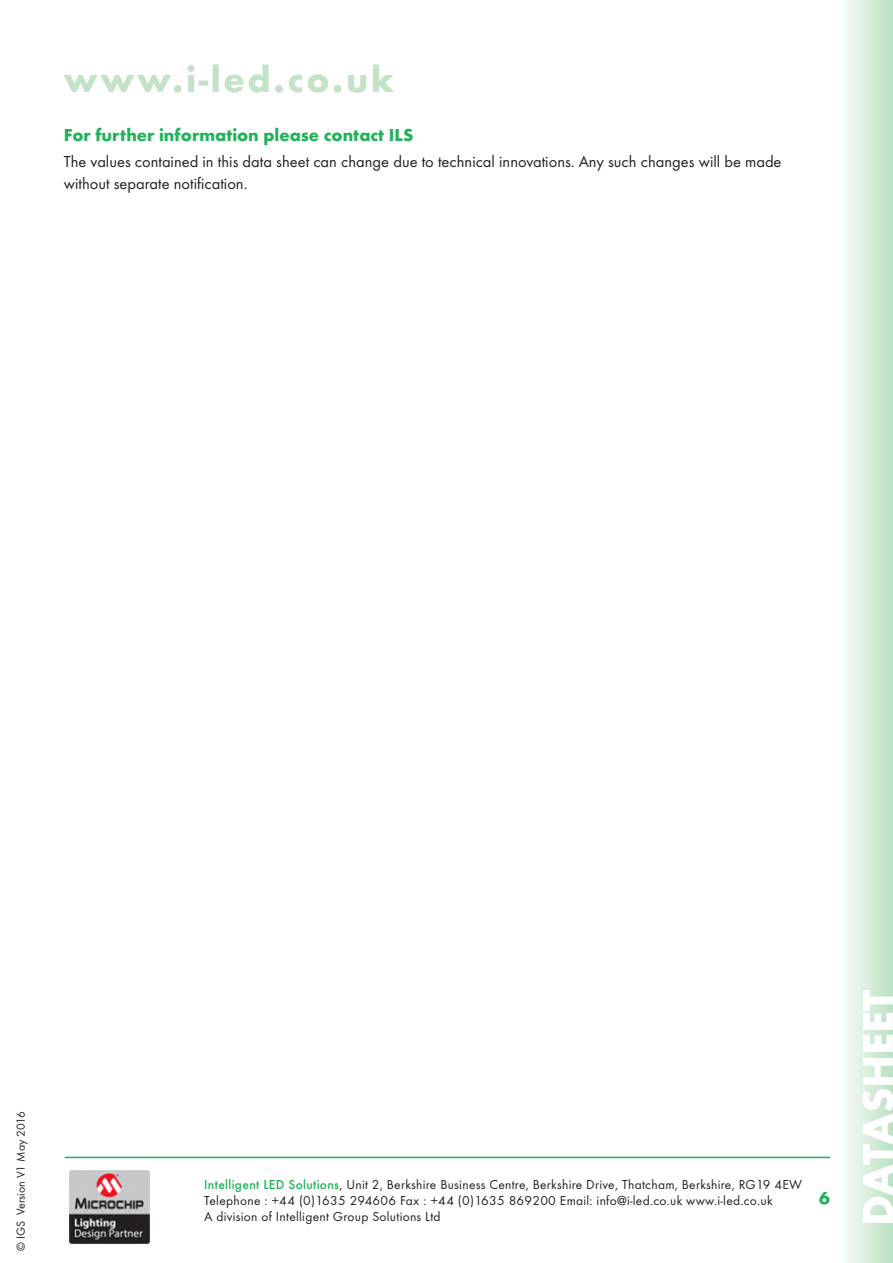
<style>
.page{position:relative;width:893px;height:1263px;background:#fff}
.page>*{position:absolute;margin:0;border:0;box-sizing:border-box;transform-origin:0 0}
.t1{font:700 45px "Futura T";color:#fff}
.t2{font:700 37.5px "Futura T";letter-spacing:.07em;color:#c3e2c6}
.Bodytext{font:700 18px "Futura T";color:#21b259}
.Bodytext-2{font:16.5px/21.6px "Futura T";color:#231f20}
.t3{font:13.5px/16.2px "Futura T";letter-spacing:.02em;color:#231f20}
.t4{font:12px "Futura T";color:#231f20}
.s1{font-weight:500;color:#21b259}
</style>
<div class="page">
<hr style="left:65px;top:1157px;width:765px;height:1px;background:#21b259">
<img style="left:69px;top:1170px;width:81px;height:74px">
<div style="left:840px;top:0;width:53px;height:1263px;background:linear-gradient(to right,#fdfdfc,#b9e0c1)"></div>
<h2 class="t2" style="left:64px;top:57px;width:332px">www.i-led.co.uk</h2>
<p class="Bodytext" style="left:64px;top:124px;width:351px">For further information please contact ILS</p>
<p class="Bodytext-2" style="left:64px;top:151px;width:719px">The values contained in this data sheet can change due to technical innovations. Any such changes will be made without separate notification.</p>
<p class="t4" style="left:14px;top:1251px;width:142px;rotate:-90deg">© IGS Version V1 May 2016</p>
<p class="t3" style="left:204px;top:1176px;width:599px"><span class="s1">Intelligent LED Solutions</span>, Unit 2, Berkshire Business Centre, Berkshire Drive, Thatcham, Berkshire, RG19 4EW<br>Telephone : +44 (0)1635 294606 Fax : +44 (0)1635 869200 Email: info@i-led.co.uk www.i-led.co.uk<br>A division of Intelligent Group Solutions Ltd</p>
<h3 class="Bodytext" style="left:819px;top:1187px;width:12px">6</h3>
<h1 class="t1" style="left:851px;top:1226px;width:238px;rotate:-90deg">DATASHEET</h1>
</div>
